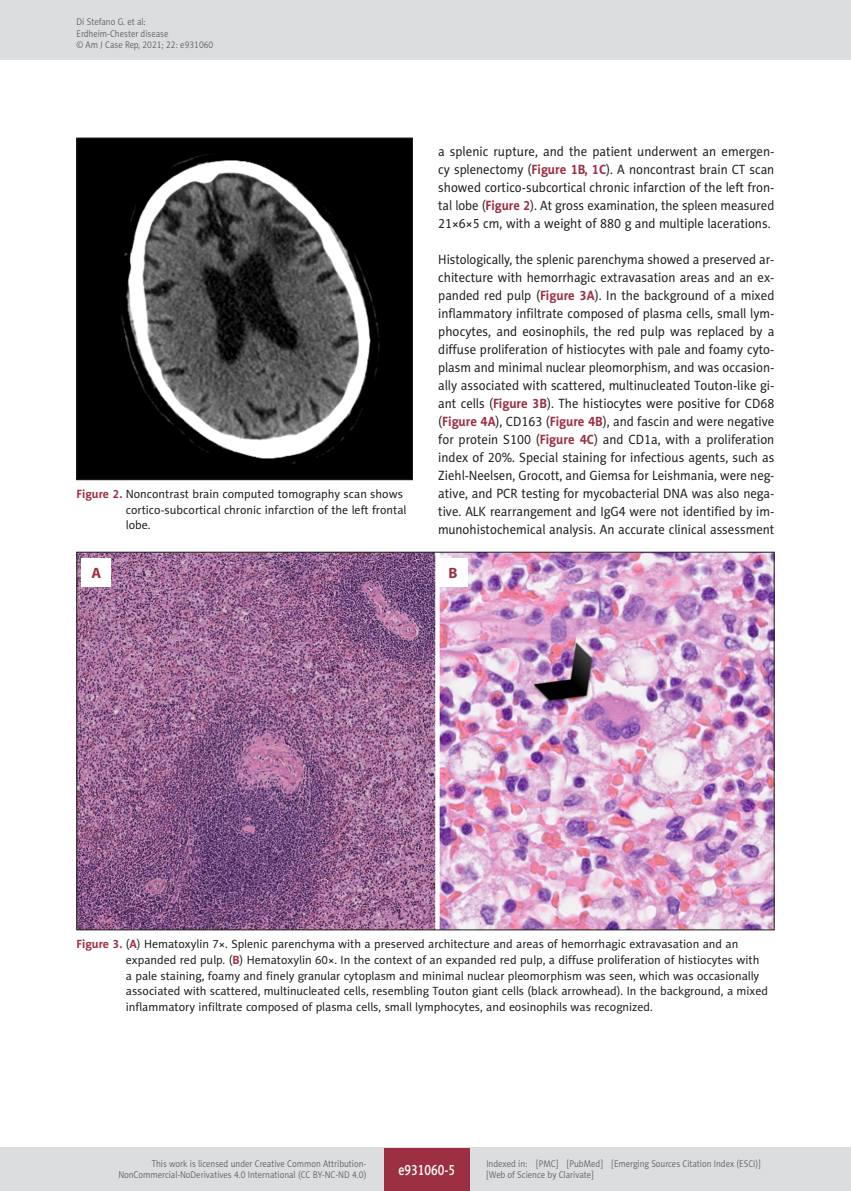
<style>
.page{position:relative;width:851px;height:1191px;background:#fff}
.page>*{position:absolute;margin:0;border:0;box-sizing:border-box;transform-origin:0 0}
.t1{font:15px "Naomi Sans EFN Medium";color:#fff;scale:.8 1}
.t2{font:700 15px "Myriad Pro";color:#9d2f42}
.AJCR_Body{font:13.5px/18px "Naomi Sans EFN";color:#231f20;text-align:justify;scale:.94 1}
.AJCR_Body-2{font:13.5px/18px "Naomi Sans EFN";color:#231f20;text-align:justify;scale:.95 1}
.AJCR_Rycina_tytul{font:12px/15.8px "Naomi Sans EFN";color:#231f20}
.t3{font:9.75px/11.2px "Naomi Sans EFN Light";color:#57585a;scale:.9 1}
.s1{font-weight:700;color:#9d2f42}
</style>
<div class="page">
<img style="left:79px;top:140px;width:331px;height:338px">
<div style="left:77px;top:138px;width:335px;height:342px;border:1px solid #231f20"></div>
<img style="left:79px;top:554px;width:693px;height:374px">
<div style="left:82px;top:558px;width:29px;height:28px;background:#fff"></div>
<div style="left:438px;top:558px;width:29px;height:28px;background:#fff"></div>
<div style="left:0;top:0;width:850px;height:60px;background:#dcdddf"></div>
<div style="left:0;top:1148px;width:850px;height:43px;background:#dcdddf"></div>
<div style="left:384px;top:1147px;width:85px;height:43px;background:#9d2f42"></div>
<p class="t3" style="left:77px;top:16px;width:153px">Di Stefano G. et al:<br>Erdheim-Chester disease<br>© Am J Case Rep, 2021; 22: e931060</p>
<p class="AJCR_Rycina_tytul" style="left:126px;top:486px;width:282px;text-indent:-49px"><span class="s1">Figure 2.</span> Noncontrast brain computed tomography scan shows cortico-subcortical chronic infarction of the left frontal lobe.</p>
<p class="AJCR_Body-2" style="left:438px;top:142px;width:355px">a splenic rupture, and the patient underwent an emergen&shy;cy splenectomy (<span class="s1">Figure 1B, 1C</span>). A noncontrast brain CT scan showed cortico-subcortical chronic infarction of the left fron&shy;tal lobe (<span class="s1">Figure 2</span>). At gross examination, the spleen measured 21×6×5 cm, with a weight of 880 g and multiple lacerations.</p>
<p class="AJCR_Body" style="left:438px;top:250px;width:359px">Histologically, the splenic parenchyma showed a preserved ar&shy;chitecture with hemorrhagic extravasation areas and an ex&shy;panded red pulp (<span class="s1">Figure 3A</span>). In the background of a mixed inflammatory infiltrate composed of plasma cells, small lym&shy;phocytes, and eosinophils, the red pulp was replaced by a diffuse proliferation of histiocytes with pale and foamy cyto&shy;plasm and minimal nuclear pleomorphism, and was occasion&shy;ally associated with scattered, multinucleated Touton-like gi&shy;ant cells (<span class="s1">Figure 3B</span>). The histiocytes were positive for CD68 (<span class="s1">Figure 4A</span>), CD163 (<span class="s1">Figure 4B</span>), and fascin and were negative for protein S100 (<span class="s1">Figure 4C</span>) and CD1a, with a proliferation index of 20%. Special staining for infectious agents, such as Ziehl-Neelsen, Grocott, and Giemsa for Leishmania, were neg&shy;ative, and PCR testing for mycobacterial DNA was also nega&shy;tive. ALK rearrangement and IgG4 were not identified by im&shy;munohistochemical analysis. An accurate clinical assessment</p>
<p class="t2" style="left:91px;top:563px;width:11px">A</p>
<p class="t2" style="left:448px;top:563px;width:11px">B</p>
<p class="AJCR_Rycina_tytul" style="left:126px;top:936px;width:643px;text-indent:-49px"><span class="s1">Figure 3.</span> (<span class="s1">A</span>) Hematoxylin 7×. Splenic parenchyma with a preserved architecture and areas of hemorrhagic extravasation and an expanded red pulp. (<span class="s1">B</span>) Hematoxylin 60×. In the context of an expanded red pulp, a diffuse proliferation of histiocytes with a pale staining, foamy and finely granular cytoplasm and minimal nuclear pleomorphism was seen, which was occasionally associated with scattered, multinucleated cells, resembling Touton giant cells (black arrowhead). In the background, a mixed inflammatory infiltrate composed of plasma cells, small lymphocytes, and eosinophils was recognized.</p>
<p class="t3" style="left:118px;top:1158px;width:277px;text-align:right">This work is licensed under Creative Common Attribution-<br>NonCommercial-NoDerivatives 4.0 International (CC BY-NC-ND 4.0)</p>
<p class="t1" style="left:398px;top:1160px;width:72px">e931060-5</p>
<p class="t3" style="left:486px;top:1158px;width:306px">Indexed in: [PMC] [PubMed] [Emerging Sources Citation Index (ESCI)] [Web of Science by Clarivate]</p>
</div>
